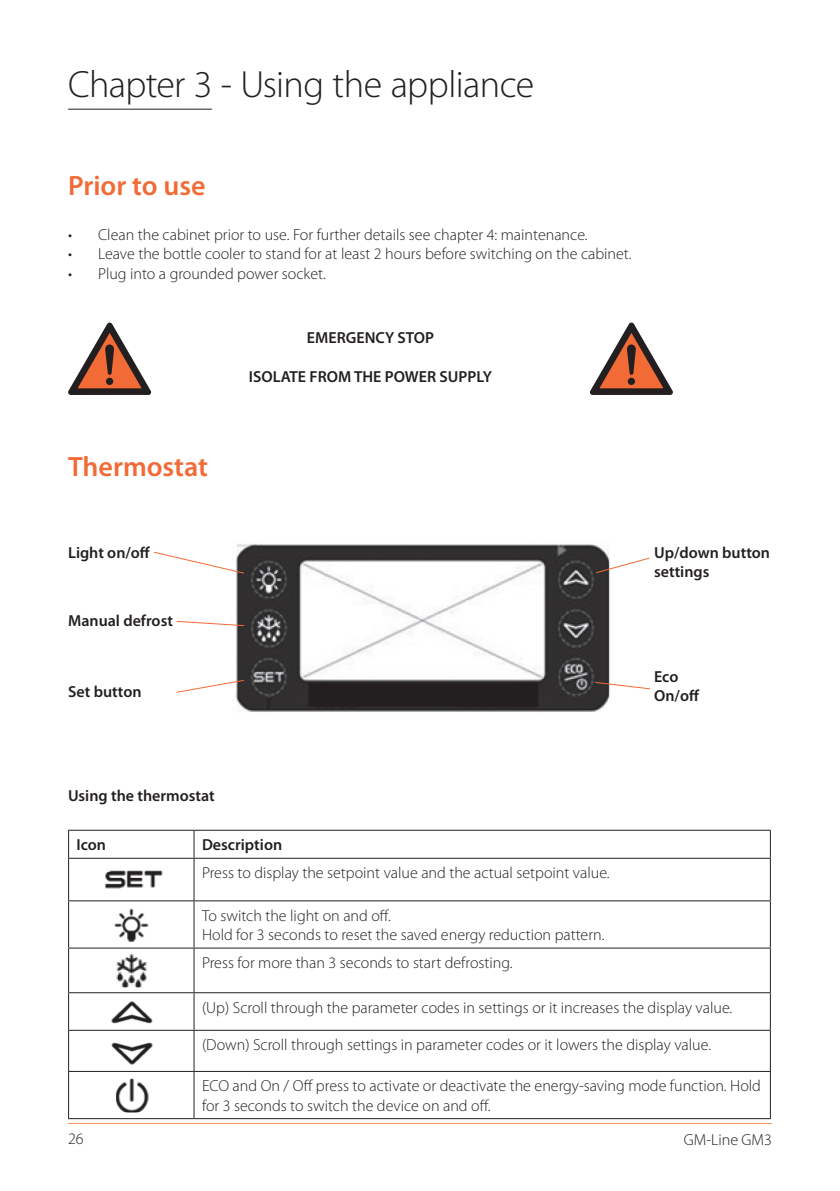
<style>
.page{position:relative;width:840px;height:1191px;background:#fff}
.page>*{position:absolute;margin:0;border:0;box-sizing:border-box;transform-origin:0 0}
.t1{font:300 38px "Myriad Pro";letter-spacing:-.015em;color:#231f20}
.t2{font:600 28px "Myriad Pro";color:#f26b36}
.t3{font:300 16px/19.2px "Myriad Pro";color:#231f20}
.t4{font:600 16px/19.2px "Myriad Pro";color:#231f20}
</style>
<div class="page">
<hr style="left:68px;top:1123px;width:703px;height:1px;background:#f68f61">
<img style="left:236px;top:544px;width:374px;height:168px">
<hr style="left:68px;top:109px;width:144px;height:1px;background:#231f20">
<svg style="left:153px;top:551px;width:92px;height:23px"></svg>
<svg style="left:176px;top:620px;width:69px;height:6px"></svg>
<svg style="left:176px;top:679px;width:69px;height:14px"></svg>
<svg style="left:594px;top:557px;width:56px;height:17px"></svg>
<hr style="left:68px;top:829px;width:126px;height:1px;background:#231f20">
<svg style="left:68px;top:830px;width:1px;height:27px"></svg>
<hr style="left:194px;top:829px;width:576px;height:1px;background:#231f20">
<svg style="left:193px;top:830px;width:1px;height:27px"></svg>
<svg style="left:769px;top:830px;width:1px;height:27px"></svg>
<hr style="left:68px;top:857px;width:126px;height:1px;background:#231f20">
<hr style="left:68px;top:858px;width:1px;height:42px;background:#231f20">
<hr style="left:194px;top:857px;width:576px;height:1px;background:#231f20">
<hr style="left:193px;top:858px;width:1px;height:42px;background:#231f20">
<hr style="left:769px;top:858px;width:1px;height:42px;background:#231f20">
<hr style="left:68px;top:900px;width:126px;height:1px;background:#231f20">
<hr style="left:68px;top:901px;width:1px;height:46px;background:#231f20">
<hr style="left:194px;top:900px;width:576px;height:1px;background:#231f20">
<hr style="left:193px;top:901px;width:1px;height:46px;background:#231f20">
<hr style="left:769px;top:901px;width:1px;height:46px;background:#231f20">
<hr style="left:68px;top:947px;width:126px;height:1px;background:#231f20">
<hr style="left:68px;top:948px;width:1px;height:44px;background:#231f20">
<hr style="left:194px;top:947px;width:576px;height:1px;background:#231f20">
<hr style="left:193px;top:948px;width:1px;height:44px;background:#231f20">
<hr style="left:769px;top:948px;width:1px;height:44px;background:#231f20">
<hr style="left:68px;top:992px;width:126px;height:1px;background:#231f20">
<hr style="left:68px;top:993px;width:1px;height:36px;background:#231f20">
<hr style="left:194px;top:992px;width:576px;height:1px;background:#231f20">
<hr style="left:193px;top:993px;width:1px;height:36px;background:#231f20">
<hr style="left:769px;top:993px;width:1px;height:36px;background:#231f20">
<hr style="left:68px;top:1029px;width:126px;height:1px;background:#231f20">
<hr style="left:68px;top:1030px;width:1px;height:41px;background:#231f20">
<hr style="left:194px;top:1029px;width:576px;height:1px;background:#231f20">
<hr style="left:193px;top:1030px;width:1px;height:41px;background:#231f20">
<hr style="left:769px;top:1030px;width:1px;height:41px;background:#231f20">
<hr style="left:68px;top:1071px;width:126px;height:1px;background:#231f20">
<hr style="left:68px;top:1072px;width:1px;height:46px;background:#231f20">
<hr style="left:194px;top:1071px;width:576px;height:1px;background:#231f20">
<hr style="left:193px;top:1072px;width:1px;height:46px;background:#231f20">
<hr style="left:769px;top:1072px;width:1px;height:46px;background:#231f20">
<hr style="left:68px;top:1118px;width:126px;height:1px;background:#231f20">
<hr style="left:194px;top:1118px;width:576px;height:1px;background:#231f20">
<svg style="left:594px;top:681px;width:56px;height:9px"></svg>
<img style="left:105px;top:870px;width:57px;height:19px">
<img style="left:114px;top:908px;width:35px;height:33px">
<img style="left:116px;top:954px;width:31px;height:33px">
<img style="left:111px;top:1001px;width:42px;height:23px">
<img style="left:111px;top:1042px;width:42px;height:23px">
<img style="left:115px;top:1078px;width:34px;height:34px">
<svg style="left:68px;top:322px;width:84px;height:73px"></svg>
<svg style="left:590px;top:322px;width:83px;height:73px"></svg>
<h1 class="t1" style="left:68px;top:61px;width:467px">Chapter 3 - Using the appliance</h1>
<h2 class="t2" style="left:68px;top:168px;width:139px">Prior to use</h2>
<p class="t3" style="left:68px;top:225px;width:521px">• Clean the cabinet prior to use. For further details see chapter 4: maintenance.</p>
<p class="t3" style="left:68px;top:244px;width:564px">• Leave the bottle cooler to stand for at least 2 hours before switching on the cabinet.</p>
<p class="t3" style="left:68px;top:263px;width:259px">• Plug into a grounded power socket.</p>
<h2 class="t2" style="left:68px;top:449px;width:141px">Thermostat</h2>
<p class="t4" style="left:307px;top:328px;width:128px">EMERGENCY STOP</p>
<p class="t4" style="left:249px;top:366px;width:244px">ISOLATE FROM THE POWER SUPPLY</p>
<p class="t4" style="left:68px;top:543px;width:84px">Light on/off</p>
<p class="t4" style="left:653px;top:543px;width:117px">Up/down button settings</p>
<p class="t4" style="left:68px;top:610px;width:106px">Manual defrost</p>
<p class="t4" style="left:68px;top:681px;width:75px">Set button</p>
<p class="t4" style="left:653px;top:666px;width:47px">Eco<br>On/off</p>
<p class="t4" style="left:68px;top:786px;width:148px">Using the thermostat</p>
<p class="t4" style="left:77px;top:835px;width:31px">Icon</p>
<p class="t4" style="left:202px;top:835px;width:82px">Description</p>
<p class="t3" style="left:202px;top:863px;width:409px">Press to display the setpoint value and the actual setpoint value.</p>
<p class="t3" style="left:202px;top:905px;width:404px">To switch the light on and off.<br>Hold for 3 seconds to reset the saved energy reduction pattern.</p>
<p class="t3" style="left:202px;top:953px;width:312px">Press for more than 3 seconds to start defrosting.</p>
<p class="t3" style="left:202px;top:997px;width:531px">(Up) Scroll through the parameter codes in settings or it increases the display value.</p>
<p class="t3" style="left:202px;top:1035px;width:510px">(Down) Scroll through settings in parameter codes or it lowers the display value.</p>
<p class="t3" style="left:202px;top:1076px;width:560px">ECO and On / Off press to activate or deactivate the energy-saving mode function. Hold for 3 seconds to switch the device on and off.</p>
<p class="t3" style="left:68px;top:1128px;width:17px">26</p>
<p class="t3" style="left:683px;top:1130px;width:89px">GM-Line GM3</p>
</div>
